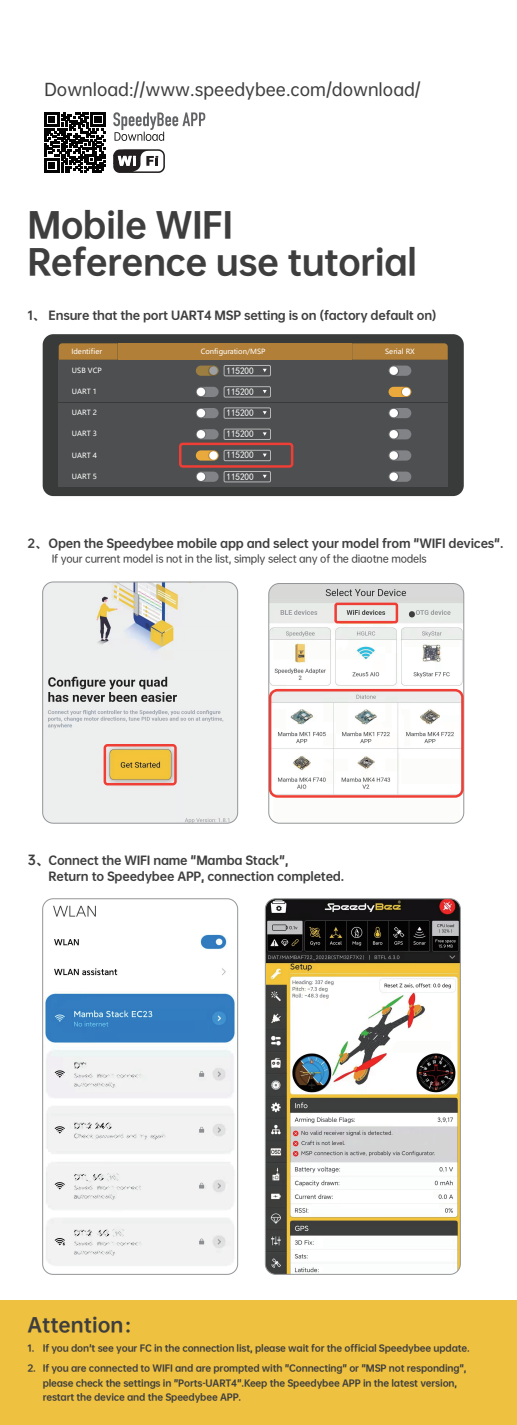
<style>
.page{position:relative;width:517px;height:1425px;background:#fff}
.page>*{position:absolute;margin:0;border:0;box-sizing:border-box;transform-origin:0 0}
.t1{font:33.25px/37.1px "OPPO Sans H";letter-spacing:-.02em;color:#3e3e3f}
.t2{font:18.62px "OPPO Sans H";color:#3e3e3f}
.t3{font:16.5px "OPPO Sans M";color:#3e3e3f}
.t4{font:12.5px "OPPO Sans H";color:#3e3e3f}
.t5{font:11.25px/16.2px "OPPO Sans H";letter-spacing:-.02em;color:#3e3e3f}
.t6{font:10px "OPPO Sans M";letter-spacing:-.02em;color:#3e3e3f}
.t7{font:9.38px "Sim Hei";letter-spacing:-.02em;color:#fff}
.t8{font:8.75px/14.6px "OPPO Sans H";letter-spacing:-.02em;color:#3e3e3f}
.t9{font:7.12px "Microsoft Ya Hei";color:#fff}
</style>
<div class="page">
<div style="left:0;top:1301px;width:517px;height:124px;background:#eec140"></div>
<div style="left:43px;top:334px;width:420px;height:162px;background:#383b3a;border-radius:11px"></div>
<div style="left:352px;top:382px;width:95px;height:20px;background:#4e4f50"></div>
<svg style="left:59px;top:343px;width:59px;height:17px"></svg>
<div style="left:118px;top:343px;width:233px;height:17px;background:#b17f37"></div>
<div style="left:388px;top:387px;width:23px;height:10px;background:#eaa93c;border-radius:5px"></div>
<svg style="left:400px;top:386px;width:11px;height:11px"></svg>
<div style="left:402px;top:388px;width:8px;height:8px;background:#fff;border-radius:50%"></div>
<div style="left:59px;top:360px;width:59px;height:21px;background:#4e4f50"></div>
<div style="left:118px;top:360px;width:233px;height:21px;background:#4e4f50"></div>
<div style="left:352px;top:360px;width:95px;height:21px;background:#4e4f50"></div>
<svg style="left:352px;top:343px;width:95px;height:33px"></svg>
<div style="left:389px;top:366px;width:9px;height:9px;background:#fff;border-radius:50%"></div>
<div style="left:196px;top:366px;width:22px;height:10px;background:#9c7e40;border-radius:5px"></div>
<svg style="left:208px;top:365px;width:11px;height:11px"></svg>
<div style="left:209px;top:366px;width:9px;height:9px;background:#9d9fa3;border-radius:50%"></div>
<div style="left:224px;top:365px;width:47px;height:11px;border:1px solid #b7b7b8"></div>
<div style="left:59px;top:382px;width:59px;height:20px;background:#4e4f50"></div>
<div style="left:118px;top:382px;width:233px;height:20px;background:#4e4f50"></div>
<div style="left:196px;top:387px;width:22px;height:10px;background:#818387;border-radius:5px"></div>
<svg style="left:196px;top:386px;width:10px;height:11px"></svg>
<div style="left:197px;top:388px;width:8px;height:8px;background:#fff;border-radius:50%"></div>
<div style="left:224px;top:386px;width:47px;height:11px;border:1px solid #b7b7b8"></div>
<div style="left:59px;top:403px;width:59px;height:20px;background:#4e4f50"></div>
<div style="left:118px;top:403px;width:233px;height:20px;background:#4e4f50"></div>
<div style="left:352px;top:403px;width:95px;height:20px;background:#4e4f50"></div>
<div style="left:388px;top:408px;width:23px;height:10px;background:#818387;border-radius:5px"></div>
<svg style="left:388px;top:408px;width:11px;height:11px"></svg>
<div style="left:389px;top:409px;width:9px;height:8px;background:#fff;border-radius:50%"></div>
<div style="left:196px;top:408px;width:22px;height:10px;background:#818387;border-radius:5px"></div>
<svg style="left:196px;top:408px;width:10px;height:11px"></svg>
<div style="left:197px;top:409px;width:8px;height:8px;background:#fff;border-radius:50%"></div>
<div style="left:224px;top:408px;width:47px;height:11px;border:1px solid #b7b7b8"></div>
<div style="left:59px;top:424px;width:59px;height:21px;background:#4e4f50"></div>
<div style="left:118px;top:424px;width:233px;height:21px;background:#4e4f50"></div>
<div style="left:352px;top:424px;width:95px;height:21px;background:#4e4f50"></div>
<div style="left:388px;top:429px;width:23px;height:10px;background:#818387;border-radius:5px"></div>
<svg style="left:388px;top:429px;width:11px;height:11px"></svg>
<div style="left:389px;top:430px;width:9px;height:9px;background:#fff;border-radius:50%"></div>
<div style="left:196px;top:429px;width:22px;height:10px;background:#818387;border-radius:5px"></div>
<svg style="left:196px;top:429px;width:10px;height:11px"></svg>
<div style="left:197px;top:430px;width:8px;height:9px;background:#fff;border-radius:50%"></div>
<div style="left:224px;top:429px;width:47px;height:11px;border:1px solid #b7b7b8"></div>
<svg style="left:263px;top:432px;width:4px;height:4px"></svg>
<div style="left:59px;top:445px;width:59px;height:21px;background:#4e4f50"></div>
<div style="left:118px;top:445px;width:233px;height:21px;background:#4e4f50"></div>
<div style="left:352px;top:445px;width:95px;height:21px;background:#4e4f50"></div>
<div style="left:388px;top:450px;width:23px;height:11px;background:#818387;border-radius:5px"></div>
<svg style="left:388px;top:450px;width:11px;height:11px"></svg>
<div style="left:389px;top:451px;width:9px;height:9px;background:#fff;border-radius:50%"></div>
<div style="left:196px;top:450px;width:22px;height:11px;background:#eaa93c;border-radius:5px"></div>
<svg style="left:208px;top:450px;width:11px;height:11px"></svg>
<div style="left:209px;top:451px;width:9px;height:9px;background:#fff;border-radius:50%"></div>
<div style="left:224px;top:450px;width:47px;height:11px;border:1px solid #b7b7b8"></div>
<div style="left:59px;top:466px;width:59px;height:21px;background:#4e4f50"></div>
<div style="left:118px;top:466px;width:233px;height:21px;background:#4e4f50"></div>
<div style="left:352px;top:466px;width:95px;height:21px;background:#4e4f50"></div>
<div style="left:388px;top:472px;width:23px;height:10px;background:#818387;border-radius:5px"></div>
<svg style="left:388px;top:471px;width:11px;height:11px"></svg>
<div style="left:389px;top:472px;width:9px;height:9px;background:#fff;border-radius:50%"></div>
<div style="left:196px;top:472px;width:22px;height:10px;background:#818387;border-radius:5px"></div>
<svg style="left:196px;top:471px;width:10px;height:11px"></svg>
<div style="left:197px;top:472px;width:8px;height:9px;background:#fff;border-radius:50%"></div>
<div style="left:224px;top:471px;width:47px;height:11px;border:1px solid #b7b7b8"></div>
<div style="left:179px;top:443px;width:114px;height:25px;border:2px solid #ee3e35;border-radius:3px"></div>
<svg style="left:44px;top:112px;width:61px;height:61px"></svg>
<svg style="left:113px;top:112px;width:92px;height:29px"></svg>
<svg style="left:113px;top:149px;width:52px;height:24px"></svg>
<img style="left:43px;top:582px;width:195px;height:241px">
<div style="left:42px;top:582px;width:196px;height:241px;border:1px solid #939598;border-radius:11px"></div>
<div style="left:104px;top:744px;width:73px;height:41px;border:2px solid #ee3e35;border-radius:3px"></div>
<img style="left:270px;top:585px;width:193px;height:238px">
<div style="left:268px;top:583px;width:196px;height:240px;border:1px solid #939598;border-radius:11px"></div>
<div style="left:269px;top:689px;width:194px;height:109px;border:2px solid #ee3e35;border-radius:7px"></div>
<div style="left:334px;top:603px;width:64px;height:20px;border:2px solid #ee3e35;border-radius:2px"></div>
<img style="left:44px;top:900px;width:194px;height:373px">
<div style="left:42px;top:898px;width:196px;height:377px;border:1px solid #939598;border-radius:10px"></div>
<img style="left:265px;top:899px;width:195px;height:375px">
<div style="left:265px;top:898px;width:195px;height:377px;border:1px solid #939598;border-radius:10px"></div>
<svg style="left:408px;top:611px;width:8px;height:6px"></svg>
<h3 class="t3" style="left:44px;top:76px;width:378px">Download://www.speedybee.com/download/</h3>
<h1 class="t1" style="left:27px;top:203px;width:391px">Mobile WIFI<br>Reference use tutorial</h1>
<p class="t5" style="left:27px;top:306px;width:411px">1、 Ensure that the port UART4 MSP setting is on (factory default on)</p>
<p class="t9" style="left:71px;top:346px;width:32px">Identifier</p>
<p class="t9" style="left:201px;top:346px;width:66px">Configuration/MSP</p>
<p class="t9" style="left:385px;top:346px;width:31px">Serial RX</p>
<p class="t9" style="left:72px;top:365px;width:31px">USB VCP</p>
<p class="t7" style="left:226px;top:366px;width:29px">115200</p>
<p class="t9" style="left:72px;top:387px;width:27px">UART 1</p>
<p class="t7" style="left:226px;top:387px;width:29px">115200</p>
<p class="t9" style="left:72px;top:408px;width:27px">UART 2</p>
<p class="t7" style="left:226px;top:408px;width:29px">115200</p>
<p class="t9" style="left:72px;top:429px;width:27px">UART 3</p>
<p class="t7" style="left:226px;top:429px;width:29px">115200</p>
<p class="t9" style="left:72px;top:450px;width:27px">UART 4</p>
<p class="t7" style="left:226px;top:450px;width:29px">115200</p>
<p class="t9" style="left:72px;top:471px;width:27px">UART 5</p>
<p class="t7" style="left:226px;top:472px;width:29px">115200</p>
<p class="t5" style="left:27px;top:534px;width:477px">2、 Open the Speedybee mobile app and select your model from "WIFI devices".</p>
<p class="t6" style="left:52px;top:551px;width:376px">If your current model is not in the list, simply select any of the diaotne models</p>
<h3 class="t4" style="left:27px;top:849px;width:22px">3、</h3>
<p class="t5" style="left:49px;top:851px;width:297px">Connect the WIFI name "Mamba Stack",<br>Return to Speedybee APP, connection completed.</p>
<h2 class="t2" style="left:27px;top:1308px;width:116px">Attention：</h2>
<p class="t8" style="left:43px;top:1340px;width:428px">If you don't see your FC in the connection list, please wait for the official Speedybee update.</p>
<p class="t8" style="left:43px;top:1360px;width:425px">If you are connected to WIFI and are prompted with "Connecting" or "MSP not responding", please check the settings in "Ports-UART4".Keep the Speedybee APP in the latest version, restart the device and the Speedybee APP.</p>
<p class="t8" style="left:27px;top:1340px;width:8px">1.</p>
<p class="t8" style="left:27px;top:1360px;width:10px">2.</p>
</div>
